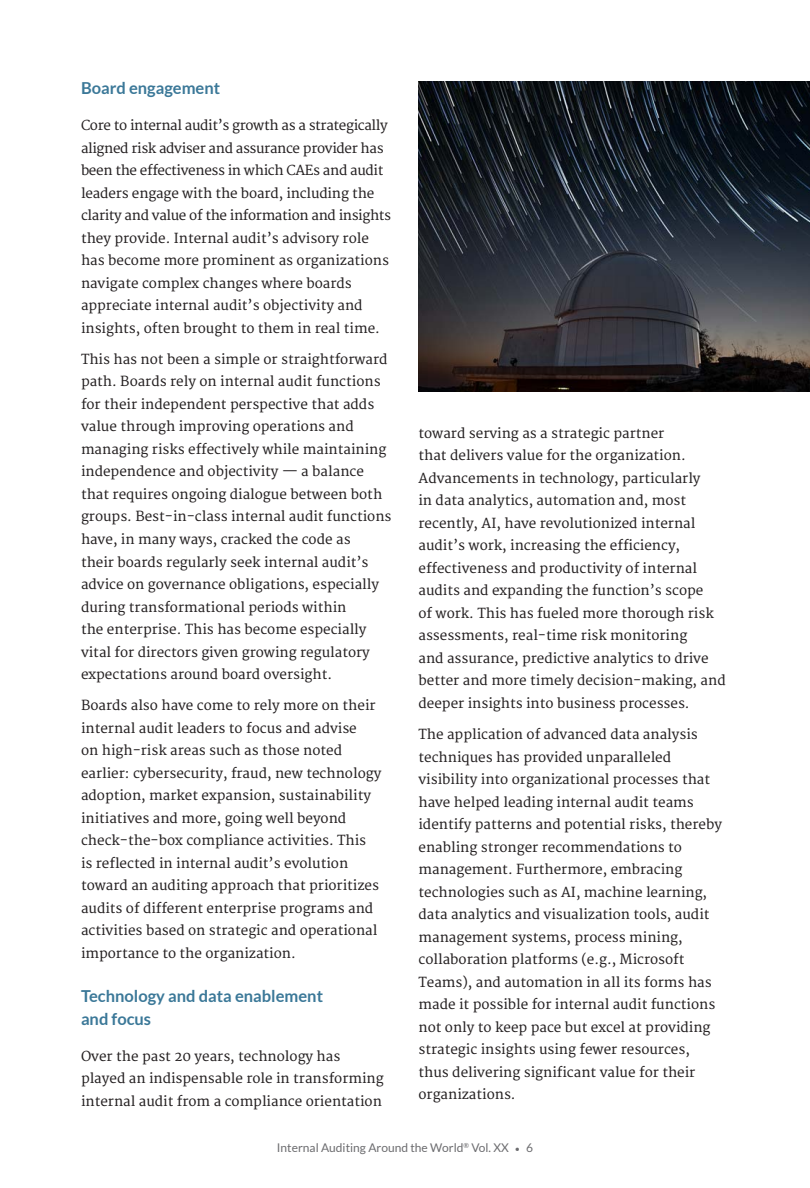
<style>
.page{position:relative;width:810px;height:1188px;background:#fff}
.page>*{position:absolute;margin:0;border:0;box-sizing:border-box;transform-origin:0 0}
.Subhead-1_PRO_Blue{font:700 16.5px/22.5px "Lato";color:#3b7898}
.Body{font:13.5px/22.5px "Merriweather";color:#231f20}
.t1{font:12px "Lato";color:#6c6c6f}
.s1{font-size:9px}
</style>
<div class="page">
<img style="left:418px;top:81px;width:392px;height:311px">
<p class="Subhead-1_PRO_Blue" style="left:81px;top:77px;width:141px">Board engagement</p>
<p class="Body" style="left:81px;top:115px;width:312px">Core to internal audit’s growth as a strategically aligned risk adviser and assurance provider has been the effectiveness in which CAEs and audit leaders engage with the board, including the clarity and value of the information and insights they provide. Internal audit’s advisory role has become more prominent as organizations navigate complex changes where boards appreciate internal audit’s objectivity and insights, often brought to them in real time.</p>
<p class="Body" style="left:81px;top:348px;width:312px">This has not been a simple or straightforward path. Boards rely on internal audit functions for their independent perspective that adds value through improving operations and managing risks effectively while maintaining independence and objectivity — a balance that requires ongoing dialogue between both groups. Best-in-class internal audit functions have, in many ways, cracked the code as<br>their boards regularly seek internal audit’s advice on governance obligations, especially during transformational periods within<br>the enterprise. This has become especially vital for directors given growing regulatory expectations around board oversight.</p>
<p class="Body" style="left:81px;top:695px;width:302px">Boards also have come to rely more on their internal audit leaders to focus and advise<br>on high-risk areas such as those noted earlier: cybersecurity, fraud, new technology adoption, market expansion, sustainability initiatives and more, going well beyond check-the-box compliance activities. This<br>is reflected in internal audit’s evolution toward an auditing approach that prioritizes audits of different enterprise programs and activities based on strategic and operational importance to the organization.</p>
<p class="Subhead-1_PRO_Blue" style="left:81px;top:985px;width:244px">Technology and data enablement and focus</p>
<p class="Body" style="left:81px;top:1045px;width:304px">Over the past 20 years, technology has played an indispensable role in transforming internal audit from a compliance orientation</p>
<p class="Body" style="left:418px;top:422px;width:309px">toward serving as a strategic partner<br>that delivers value for the organization.<br>Advancements in technology, particularly<br>in data analytics, automation and, most recently, AI, have revolutionized internal audit’s work, increasing the efficiency, effectiveness and productivity of internal audits and expanding the function’s scope<br>of work. This has fueled more thorough risk assessments, real-time risk monitoring<br>and assurance, predictive analytics to drive better and more timely decision-making, and deeper insights into business processes.</p>
<p class="Body" style="left:418px;top:724px;width:305px">The application of advanced data analysis techniques has provided unparalleled visibility into organizational processes that have helped leading internal audit teams identify patterns and potential risks, thereby enabling stronger recommendations to management. Furthermore, embracing technologies such as AI, machine learning, data analytics and visualization tools, audit management systems, process mining, collaboration platforms (e.g., Microsoft Teams), and automation in all its forms has made it possible for internal audit functions not only to keep pace but excel at providing strategic insights using fewer resources, thus delivering significant value for their organizations.</p>
<p class="t1" style="left:277px;top:1141px;width:258px">Internal Auditing Around the World<sup>®</sup> Vol. XX <span class="s1">•</span> 6</p>
</div>
